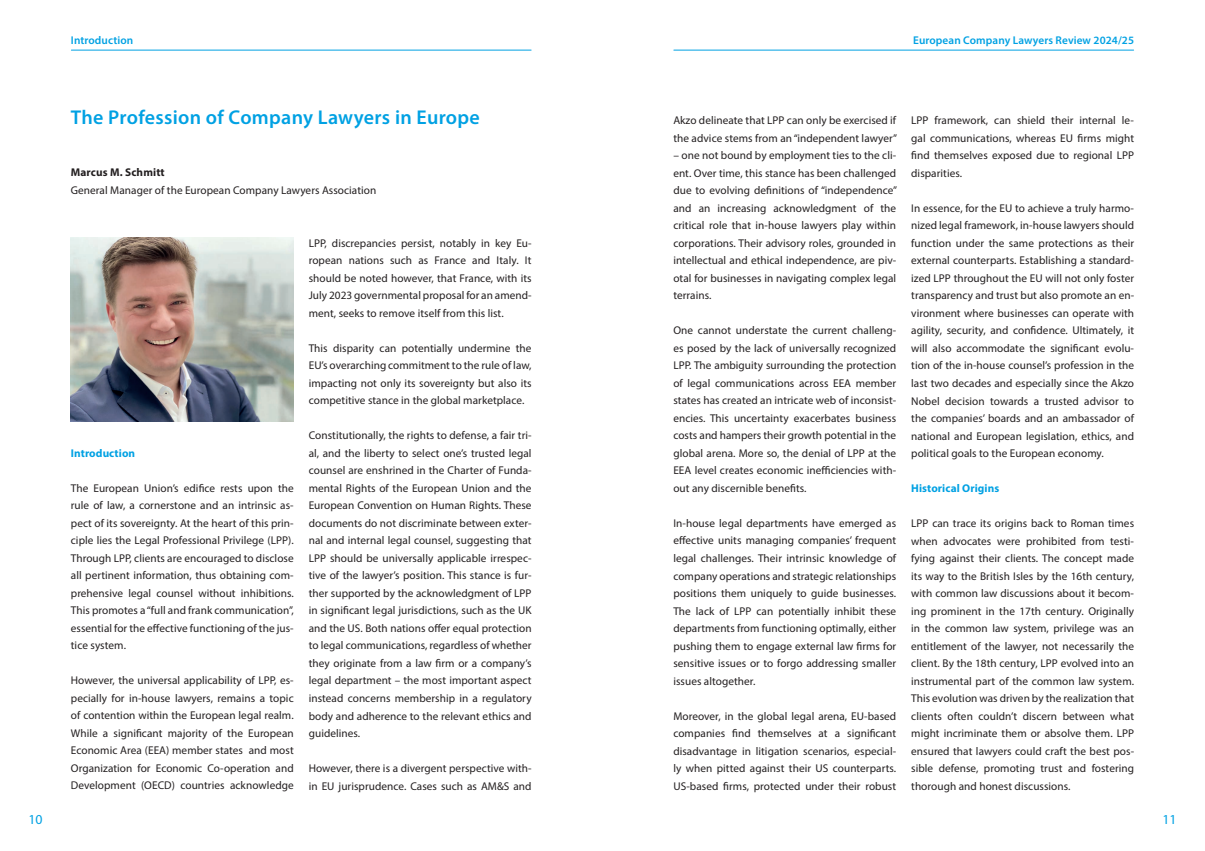
<style>
.page{position:relative;width:1205px;height:851px;background:#fff}
.page>*{position:absolute;margin:0;border:0;box-sizing:border-box;transform-origin:0 0}
.t1{font:600 20px "Myriad Pro";letter-spacing:.015em;color:#00a1e3}
.t2{font:13.75px "Myriad Pro";color:#00a1e3}
.t3{font:11.25px/17.5px "Myriad Pro";letter-spacing:.005em;color:#231f20;text-align:justify}
.t4{font:600 11.25px "Myriad Pro";letter-spacing:.01em;color:#00a1e3}
.t5{font:700 11.25px "Myriad Pro";letter-spacing:.005em;color:#00a1e3}
.t6{font:700 11.25px "Myriad Pro";letter-spacing:.01em;color:#231f20}
</style>
<div class="page">
<hr style="left:71px;top:50px;width:460px;height:1px;background:#00a1e3">
<hr style="left:674px;top:50px;width:459px;height:1px;background:#00a1e3">
<img style="left:71px;top:237px;width:223px;height:184px">
<p class="t4" style="left:71px;top:33px;width:64px">Introduction</p>
<h1 class="t1" style="left:71px;top:104px;width:410px">The Profession of Company Lawyers in Europe</h1>
<p class="t6" style="left:71px;top:165px;width:95px">Marcus M. Schmitt</p>
<p class="t3" style="left:71px;top:181px;width:307px">General Manager of the European Company Lawyers Association</p>
<p class="t5" style="left:71px;top:445px;width:66px">Introduction</p>
<p class="t3" style="left:71px;top:479px;width:224px">The European Union’s edifice rests upon the rule of law, a cornerstone and an intrinsic as&shy;pect of its sovereignty. At the heart of this prin&shy;ciple lies the Legal Professional Privilege (LPP).<br>Through LPP, clients are encouraged to disclose all pertinent information, thus obtaining com&shy;prehensive legal counsel without inhibitions.<br>This promotes a “full and frank communication”, essential for the effective functioning of the jus&shy;tice system.</p>
<p class="t3" style="left:71px;top:671px;width:224px">However, the universal applicability of LPP, es&shy;pecially for in-house lawyers, remains a topic of contention within the European legal realm.<br>While a significant majority of the European Economic Area (EEA) member states and most Organization for Economic Co-operation and Development (OECD) countries acknowledge</p>
<p class="t3" style="left:309px;top:234px;width:224px">LPP, discrepancies persist, notably in key Eu&shy;ropean nations such as France and Italy. It should be noted however, that France, with its July 2023 governmental proposal for an amend&shy;ment, seeks to remove itself from this list.</p>
<p class="t3" style="left:309px;top:339px;width:224px">This disparity can potentially undermine the EU’s overarching commitment to the rule of law, impacting not only its sovereignty but also its competitive stance in the global marketplace.</p>
<p class="t3" style="left:309px;top:426px;width:224px">Constitutionally, the rights to defense, a fair tri&shy;al, and the liberty to select one’s trusted legal counsel are enshrined in the Charter of Funda&shy;mental Rights of the European Union and the European Convention on Human Rights. These documents do not discriminate between exter&shy;nal and internal legal counsel, suggesting that LPP should be universally applicable irrespec&shy;tive of the lawyer’s position. This stance is fur&shy;ther supported by the acknowledgment of LPP in significant legal jurisdictions, such as the UK and the US. Both nations offer equal protection to legal communications, regardless of whether they originate from a law firm or a company’s legal department – the most important aspect instead concerns membership in a regulatory body and adherence to the relevant ethics and guidelines.</p>
<p class="t3" style="left:309px;top:759px;width:224px">However, there is a divergent perspective with&shy;in EU jurisprudence. Cases such as AM&amp;S and</p>
<p class="t4" style="left:913px;top:33px;width:222px">European Company Lawyers Review 2024/25</p>
<p class="t3" style="left:673px;top:111px;width:225px">Akzo delineate that LPP can only be exercised if the advice stems from an “independent lawyer”</p>
<p class="t3" style="left:673px;top:146px;width:225px">– one not bound by employment ties to the cli&shy;ent. Over time, this stance has been challenged due to evolving definitions of “independence” and an increasing acknowledgment of the critical role that in-house lawyers play within corporations. Their advisory roles, grounded in intellectual and ethical independence, are piv&shy;otal for businesses in navigating complex legal terrains.</p>
<p class="t3" style="left:673px;top:321px;width:224px">One cannot understate the current challeng&shy;es posed by the lack of universally recognized LPP. The ambiguity surrounding the protection of legal communications across EEA member states has created an intricate web of inconsist&shy;encies. This uncertainty exacerbates business costs and hampers their growth potential in the global arena. More so, the denial of LPP at the EEA level creates economic inefficiencies with&shy;out any discernible benefits.</p>
<p class="t3" style="left:673px;top:514px;width:224px">In-house legal departments have emerged as effective units managing companies’ frequent legal challenges. Their intrinsic knowledge of company operations and strategic relationships positions them uniquely to guide businesses.<br>The lack of LPP can potentially inhibit these departments from functioning optimally, either pushing them to engage external law firms for sensitive issues or to forgo addressing smaller issues altogether.</p>
<p class="t3" style="left:673px;top:706px;width:224px">Moreover, in the global legal arena, EU-based companies find themselves at a significant disadvantage in litigation scenarios, especial&shy;ly when pitted against their US counterparts.<br>US-based firms, protected under their robust</p>
<p class="t3" style="left:911px;top:111px;width:224px">LPP framework, can shield their internal le&shy;gal communications, whereas EU firms might find themselves exposed due to regional LPP disparities.</p>
<p class="t3" style="left:911px;top:199px;width:224px">In essence, for the EU to achieve a truly harmo&shy;nized legal framework, in-house lawyers should function under the same protections as their external counterparts. Establishing a standard&shy;ized LPP throughout the EU will not only foster transparency and trust but also promote an en&shy;vironment where businesses can operate with agility, security, and confidence. Ultimately, it will also accommodate the significant evolu&shy;tion of the in-house counsel’s profession in the last two decades and especially since the Akzo Nobel decision towards a trusted advisor to the companies’ boards and an ambassador of national and European legislation, ethics, and political goals to the European economy.</p>
<p class="t5" style="left:911px;top:481px;width:90px">Historical Origins</p>
<p class="t3" style="left:911px;top:514px;width:224px">LPP can trace its origins back to Roman times when advocates were prohibited from testi&shy;fying against their clients. The concept made its way to the British Isles by the 16th century, with common law discussions about it becom&shy;ing prominent in the 17th century. Originally in the common law system, privilege was an entitlement of the lawyer, not necessarily the client. By the 18th century, LPP evolved into an instrumental part of the common law system.<br>This evolution was driven by the realization that clients often couldn’t discern between what might incriminate them or absolve them. LPP ensured that lawyers could craft the best pos&shy;sible defense, promoting trust and fostering thorough and honest discussions.</p>
<p class="t2" style="left:28px;top:811px;width:16px">10</p>
<p class="t2" style="left:1162px;top:811px;width:16px">11</p>
</div>
